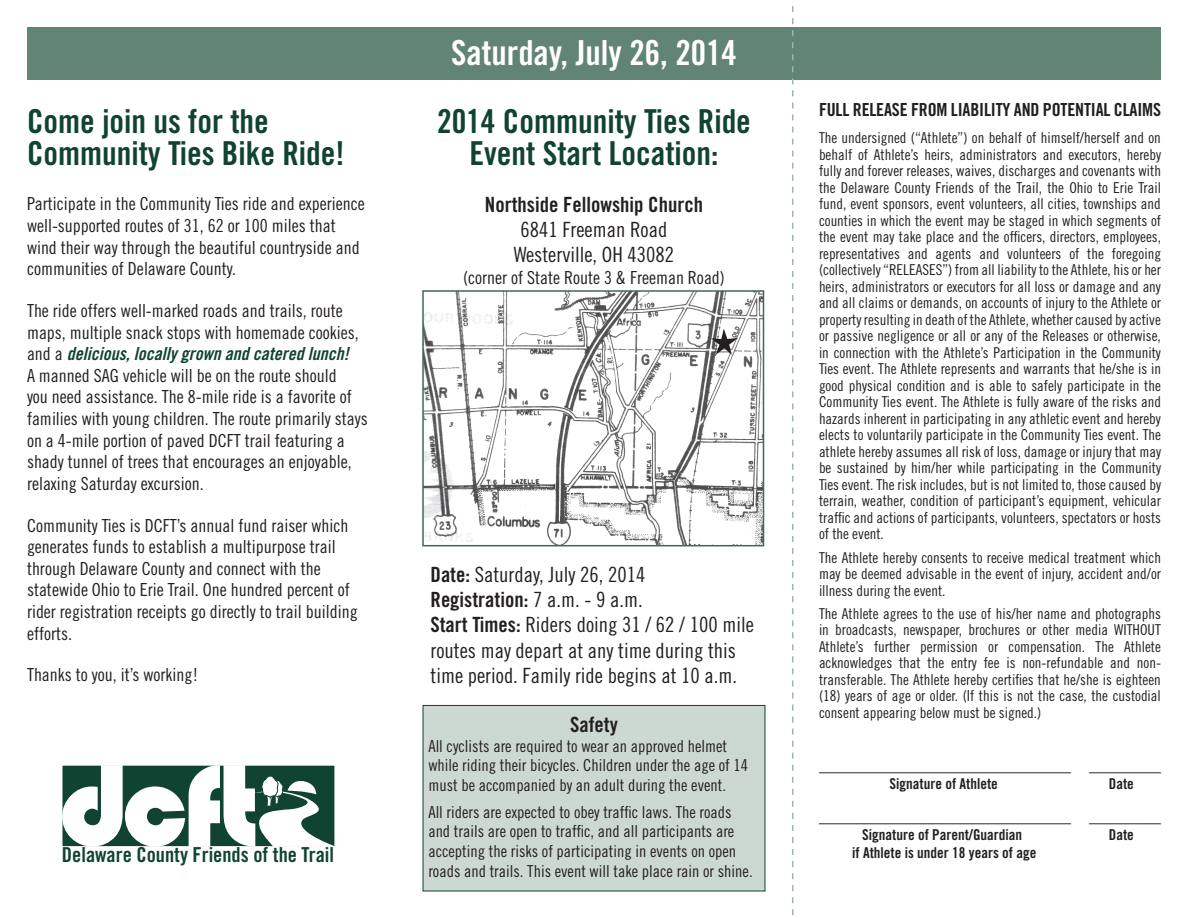
<style>
.page{position:relative;width:1188px;height:918px;background:#fff}
.page>*{position:absolute;margin:0;border:0;box-sizing:border-box;transform-origin:0 0}
.t1{font:34.5px "Trade Gothic Bold Cond Twenty";color:#fff}
.t2{font:33px/31.5px "Trade Gothic Bold Cond Twenty";color:#104331}
.t3{font:21px/25.2px "Trade Gothic Cond Eighteen";color:#231f20;text-align:center}
.t4{font:21px "Trade Gothic Bold Cond Twenty";color:#231f20}
.t5{font:20.7px "Trade Gothic Bold Cond Twenty";color:#104331}
.t6{font:18px/21.6px "Trade Gothic Cond Eighteen";color:#231f20}
.t7{font:18px "Trade Gothic Bold Cond Twenty Obl";color:#104331}
.t8{font:18px "Trade Gothic Bold Cond Twenty";letter-spacing:-.01em;color:#231f20}
.t9{font:16.5px/19.8px "Trade Gothic Cond Eighteen";color:#231f20}
.t10{font:15px/16.5px "Trade Gothic Cond Eighteen";color:#231f20;text-align:justify}
.t11{font:15px "Trade Gothic Bold Cond Twenty";color:#231f20}
.s1{font-family:"Trade Gothic Cond Eighteen";color:#231f20}
.s2{font-family:"Trade Gothic Bold Cond Twenty"}
.s3{font-family:"Trade Gothic Cond Eighteen"}
</style>
<div class="page">
<div style="left:27px;top:27px;width:1134px;height:53px;background:#628474"></div>
<svg style="left:62px;top:765px;width:273px;height:82px"></svg>
<div style="left:423px;top:705px;width:342px;height:186px;background:#ccd9d3;border:1px solid #104331"></div>
<img style="left:425px;top:293px;width:336px;height:250px">
<div style="left:422px;top:290px;width:342px;height:256px;border:2px solid #104331"></div>
<svg style="left:792px;top:6px;width:1px;height:910px"></svg>
<svg style="left:711px;top:329px;width:27px;height:26px"></svg>
<h2 class="t2" style="left:27px;top:105px;width:319px">Come join us for the<br>Community Ties Bike Ride!</h2>
<p class="t6" style="left:27px;top:193px;width:339px">Participate in the Community Ties ride and experience well-supported routes of 31, 62 or 100 miles that wind their way through the beautiful countryside and communities of Delaware County.</p>
<p class="t6" style="left:27px;top:300px;width:333px">The ride offers well-marked roads and trails, route maps, multiple snack stops with homemade cookies,</p>
<p class="t7" style="left:27px;top:343px;width:323px"><span class="s1">and a</span> delicious, locally grown and catered lunch!</p>
<p class="t6" style="left:27px;top:364px;width:342px">A manned SAG vehicle will be on the route should<br>you need assistance. The 8-mile ride is a favorite of families with young children. The route primarily stays on a 4-mile portion of paved DCFT trail featuring a shady tunnel of trees that encourages an enjoyable, relaxing Saturday excursion.</p>
<p class="t6" style="left:27px;top:514px;width:332px">Community Ties is DCFT’s annual fund raiser which generates funds to establish a multipurpose trail through Delaware County and connect with the statewide Ohio to Erie Trail. One hundred percent of rider registration receipts go directly to trail building efforts.</p>
<p class="t6" style="left:27px;top:664px;width:173px">Thanks to you, it’s working!</p>
<h3 class="t5" style="left:62px;top:842px;width:274px">Delaware County Friends of the Trail</h3>
<h1 class="t1" style="left:451px;top:32px;width:287px">Saturday, July 26, 2014</h1>
<h2 class="t2" style="left:437px;top:105px;width:315px;text-align:center">2014 Community Ties Ride<br>Event Start Location:</h2>
<h3 class="t4" style="left:485px;top:191px;width:220px">Northside Fellowship Church</h3>
<h3 class="t3" style="left:514px;top:216px;width:162px">6841 Freeman Road<br>Westerville, OH 43082</h3>
<p class="t6" style="left:463px;top:266px;width:263px">(corner of State Route 3 &amp; Freeman Road)</p>
<h3 class="t3" style="left:430px;top:562px;width:216px"><span class="s2">Date:</span> Saturday, July 26, 2014</h3>
<h3 class="t4" style="left:430px;top:587px;width:214px">Registration: <span class="s3">7 a.m. - 9 a.m.</span></h3>
<h3 class="t3" style="left:430px;top:612px;width:325px;text-align:left"><span class="s2">Start Times:</span> Riders doing 31 / 62 / 100 mile routes may depart at any time during this time period. Family ride begins at 10 a.m.</h3>
<h3 class="t4" style="left:570px;top:711px;width:49px">Safety</h3>
<p class="t9" style="left:428px;top:736px;width:321px">All cyclists are required to wear an approved helmet while riding their bicycles. Children under the age of 14 must be accompanied by an adult during the event.</p>
<p class="t9" style="left:428px;top:802px;width:326px">All riders are expected to obey traffic laws. The roads and trails are open to traffic, and all participants are accepting the risks of participating in events on open roads and trails. This event will take place rain or shine.</p>
<p class="t8" style="left:819px;top:99px;width:168px">FULL RELEASE FROM LIABILITY</p>
<p class="t8" style="left:1014px;top:99px;width:46px">AND POTENTI</p>
<p class="t8" style="left:1096px;top:99px;width:50px">AL CLAIMS</p>
<p class="t10" style="left:819px;top:130px;width:344px">The undersigned (“Athlete”) on behalf of himself/herself and on behalf of Athlete’s heirs, administrators and executors, hereby fully and forever releases, waives, discharges and covenants with the Delaware County Friends of the Trail, the Ohio to Erie Trail fund, event sponsors, event volunteers, all cities, townships and counties in which the event may be staged in which segments of the event may take place and the officers, directors, employees, representatives and agents and volunteers of the foregoing (collectively “RELE</p>
<p class="t10" style="left:819px;top:262px;width:344px;text-indent:97px">ASES”) from all liability to the Athlete, his or her heirs, administrators or executors for all loss or damage and any and all claims or demands, on accounts of injury to the Athlete or property resulting in death of the Athlete, whether caused by active or passive negligence or all or any of the Releases or otherwise, in connection with the Athlete’s Participation in the Community Ties event. The Athlete represents and warrants that he/she is in good physical condition and is able to safely participate in the Community Ties event. The Athlete is fully aware of the risks and hazards inherent in participating in any athletic event and hereby elects to voluntarily participate in the Community Ties event. The athlete hereby assumes all risk of loss, damage or injury that may be sustained by him/her while participating in the Community Ties event. The risk includes, but is not limited to, those caused by terrain, weather, condition of participant’s equipment, vehicular traffic and actions of participants, volunteers, spectators or hosts of the event.</p>
<p class="t10" style="left:819px;top:549px;width:344px">The Athlete hereby consents to receive medical treatment which may be deemed advisable in the event of injury, accident and/or illness during the event.</p>
<p class="t10" style="left:819px;top:605px;width:344px">The Athlete agrees to the use of his/her name and photographs in broadcasts, newspaper, brochures or other media WITHOUT Athlete’s further permission or compensation. The Athlete acknowledges that the entry fee is non-refundable and non&shy;transferable. The Athlete hereby certifies that he/she is eighteen (18) years of age or older. (If this is not the case, the custodial consent appearing below must be signed.)</p>
<p class="t6" style="left:819px;top:754px;width:343px">____________________________ ________</p>
<p class="t11" style="left:890px;top:775px;width:110px">Signature of Athlete</p>
<p class="t11" style="left:1109px;top:775px;width:26px">Date</p>
<p class="t6" style="left:819px;top:805px;width:343px">____________________________ ________</p>
<p class="t11" style="left:862px;top:826px;width:161px">Signature of Parent/Guardian</p>
<p class="t11" style="left:1109px;top:826px;width:26px">Date</p>
<p class="t11" style="left:852px;top:844px;width:186px">if Athlete is under 18 years of age</p>
</div>
